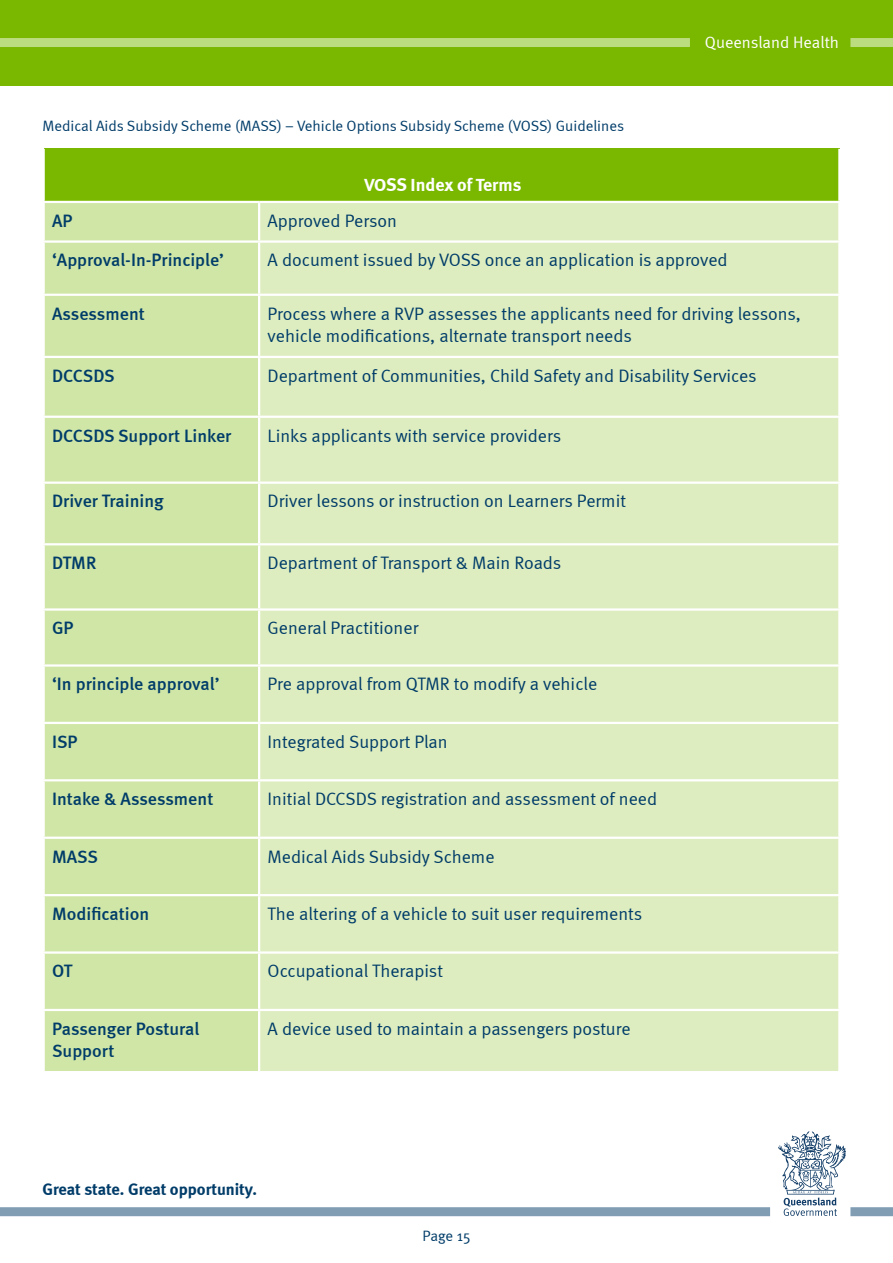
<style>
.page{position:relative;width:893px;height:1263px;background:#fff}
.page>*{position:absolute;margin:0;border:0;box-sizing:border-box;transform-origin:0 0}
.Body_Indent{font:18px/22.5px "Meta Normal";color:#003c69}
.Body{font:500 18px/22.5px "Meta";color:#003c69}
.Body-2{font:700 18px "Meta";color:#fff}
.t1{font:700 16.5px "Meta";color:#003c69}
.t2{font:16.5px "Meta Normal";color:#fff}
.t3{font:15px "Meta Normal";color:#003c69}
</style>
<div class="page">
<div style="left:0;top:0;width:893px;height:85px;background:#7ab800"></div>
<div style="left:0;top:1207px;width:770px;height:9px;background:#809db4"></div>
<div style="left:850px;top:1207px;width:43px;height:9px;background:#809db4"></div>
<svg style="left:778px;top:1131px;width:68px;height:85px"></svg>
<div style="left:0;top:38px;width:690px;height:9px;background:#bcdc80"></div>
<div style="left:850px;top:38px;width:43px;height:9px;background:#bcdc80"></div>
<div style="left:44px;top:149px;width:795px;height:53px;background:#7ab800"></div>
<div style="left:45px;top:203px;width:213px;height:868px;background:#d0e6a6"></div>
<div style="left:260px;top:203px;width:578px;height:868px;background:#deedbf"></div>
<hr style="left:43px;top:149px;width:2px;height:52px;background:#fff">
<hr style="left:838px;top:149px;width:2px;height:52px;background:#fff">
<hr style="left:43px;top:201px;width:216px;height:2px;background:#fff">
<hr style="left:259px;top:201px;width:581px;height:2px;background:#fff">
<hr style="left:43px;top:240px;width:216px;height:3px;background:#fff">
<hr style="left:259px;top:240px;width:581px;height:3px;background:#fff">
<hr style="left:43px;top:294px;width:216px;height:2px;background:#fff">
<hr style="left:259px;top:294px;width:581px;height:2px;background:#fff">
<hr style="left:43px;top:356px;width:216px;height:2px;background:#fff">
<hr style="left:259px;top:356px;width:581px;height:2px;background:#fff">
<hr style="left:43px;top:416px;width:216px;height:2px;background:#fff">
<hr style="left:259px;top:416px;width:581px;height:2px;background:#fff">
<hr style="left:43px;top:481px;width:216px;height:3px;background:#fff">
<hr style="left:259px;top:481px;width:581px;height:3px;background:#fff">
<hr style="left:43px;top:543px;width:216px;height:2px;background:#fff">
<hr style="left:259px;top:543px;width:581px;height:2px;background:#fff">
<hr style="left:43px;top:608px;width:216px;height:3px;background:#fff">
<hr style="left:259px;top:608px;width:581px;height:3px;background:#fff">
<hr style="left:43px;top:664px;width:216px;height:3px;background:#fff">
<hr style="left:259px;top:664px;width:581px;height:3px;background:#fff">
<hr style="left:43px;top:722px;width:216px;height:2px;background:#fff">
<hr style="left:259px;top:722px;width:581px;height:2px;background:#fff">
<hr style="left:43px;top:779px;width:216px;height:2px;background:#fff">
<hr style="left:259px;top:779px;width:581px;height:2px;background:#fff">
<hr style="left:43px;top:837px;width:216px;height:2px;background:#fff">
<hr style="left:259px;top:837px;width:581px;height:2px;background:#fff">
<hr style="left:43px;top:894px;width:216px;height:2px;background:#fff">
<hr style="left:259px;top:894px;width:581px;height:2px;background:#fff">
<hr style="left:43px;top:951px;width:216px;height:3px;background:#fff">
<hr style="left:259px;top:951px;width:581px;height:3px;background:#fff">
<hr style="left:43px;top:1009px;width:216px;height:2px;background:#fff">
<hr style="left:259px;top:1009px;width:581px;height:2px;background:#fff">
<p class="t3" style="left:43px;top:117px;width:583px">Medical Aids Subsidy Scheme (MASS) – Vehicle Options Subsidy Scheme (VOSS) Guidelines</p>
<p class="Body-2" style="left:364px;top:174px;width:159px">VOSS Index of Terms</p>
<p class="t2" style="left:705px;top:33px;width:136px">Queensland Health</p>
<p class="Body" style="left:52px;top:209px;width:22px">AP</p>
<p class="Body_Indent" style="left:268px;top:209px;width:131px">Approved Person</p>
<p class="Body" style="left:52px;top:249px;width:173px">‘Approval-In-Principle’</p>
<p class="Body_Indent" style="left:268px;top:249px;width:461px">A document issued by VOSS once an application is approved</p>
<p class="Body" style="left:52px;top:302px;width:94px">Assessment</p>
<p class="Body_Indent" style="left:268px;top:302px;width:535px">Process where a RVP assesses the applicants need for driving lessons, vehicle modifications, alternate transport needs</p>
<p class="Body" style="left:52px;top:364px;width:64px">DCCSDS</p>
<p class="Body_Indent" style="left:268px;top:364px;width:491px">Department of Communities, Child Safety and Disability Services</p>
<p class="Body" style="left:52px;top:424px;width:181px">DCCSDS Support Linker</p>
<p class="Body_Indent" style="left:268px;top:424px;width:295px">Links applicants with service providers</p>
<p class="Body" style="left:52px;top:490px;width:113px">Driver Training</p>
<p class="Body_Indent" style="left:268px;top:490px;width:360px">Driver lessons or instruction on Learners Permit</p>
<p class="Body" style="left:52px;top:551px;width:46px">DTMR</p>
<p class="Body_Indent" style="left:268px;top:551px;width:295px">Department of Transport &amp; Main Roads</p>
<p class="Body" style="left:52px;top:617px;width:23px">GP</p>
<p class="Body_Indent" style="left:268px;top:617px;width:152px">General Practitioner</p>
<p class="Body" style="left:52px;top:673px;width:169px">‘In principle approval’</p>
<p class="Body_Indent" style="left:268px;top:673px;width:331px">Pre approval from QTMR to modify a vehicle</p>
<p class="Body" style="left:52px;top:730px;width:27px">ISP</p>
<p class="Body_Indent" style="left:268px;top:730px;width:182px">Integrated Support Plan</p>
<p class="Body" style="left:52px;top:787px;width:163px">Intake &amp; Assessment</p>
<p class="Body_Indent" style="left:268px;top:787px;width:391px">Initial DCCSDS registration and assessment of need</p>
<p class="Body" style="left:52px;top:845px;width:47px">MASS</p>
<p class="Body_Indent" style="left:268px;top:845px;width:228px">Medical Aids Subsidy Scheme</p>
<p class="Body" style="left:52px;top:902px;width:99px">Modification</p>
<p class="Body_Indent" style="left:268px;top:902px;width:376px">The altering of a vehicle to suit user requirements</p>
<p class="Body" style="left:52px;top:960px;width:22px">OT</p>
<p class="Body_Indent" style="left:268px;top:960px;width:177px">Occupational Therapist</p>
<p class="Body" style="left:52px;top:1017px;width:149px">Passenger Postural<br>Support</p>
<p class="Body_Indent" style="left:268px;top:1017px;width:364px">A device used to maintain a passengers posture</p>
<p class="t1" style="left:43px;top:1179px;width:216px">Great state. Great opportunity.</p>
<p class="t3" style="left:422px;top:1227px;width:49px">Page 15</p>
</div>
